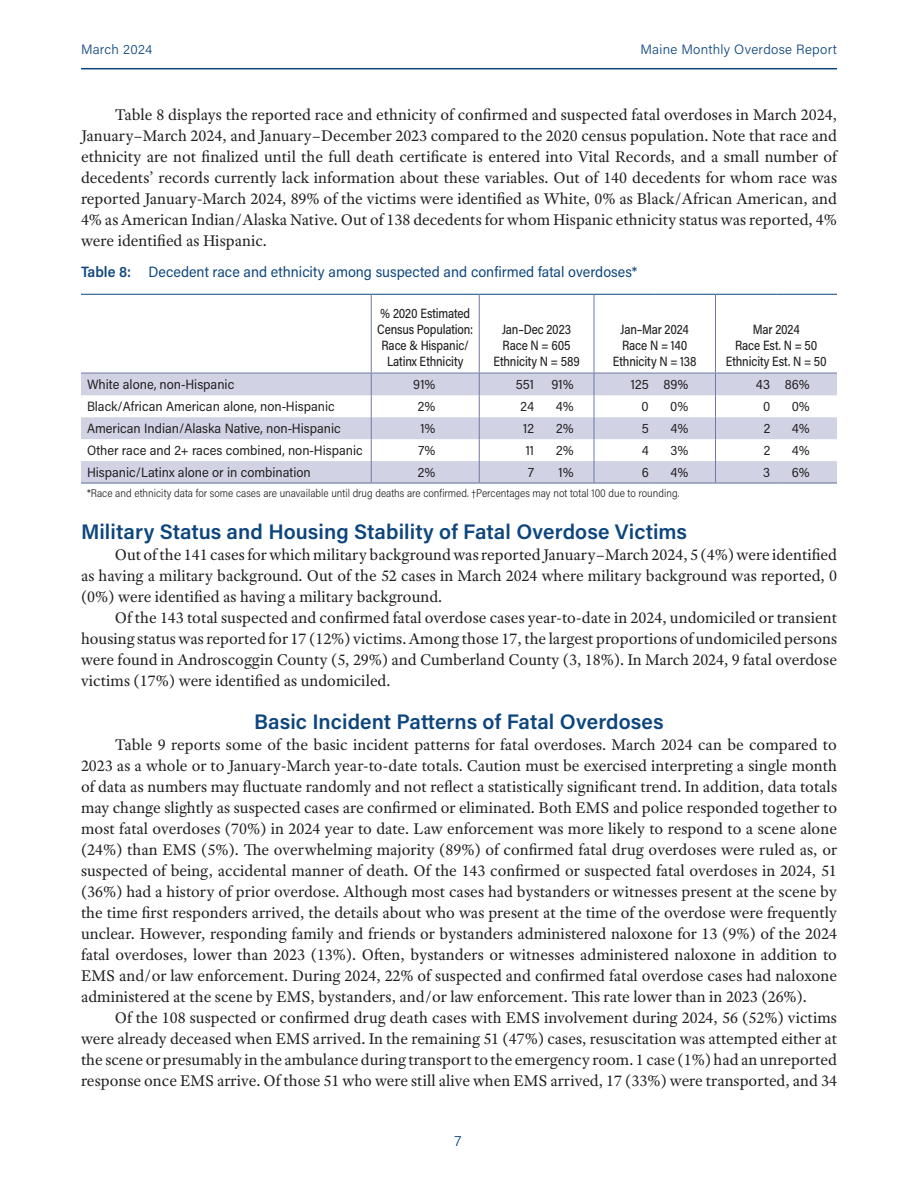
<style>
.page{position:relative;width:918px;height:1188px;background:#fff}
.page>*{position:absolute;margin:0;border:0;box-sizing:border-box;transform-origin:0 0}
.Table_text{font:600 21px "Acumin Pro";letter-spacing:.005em;color:#0d467e}
.Subhead_1{font:600 21px "Acumin Pro";letter-spacing:.005em;color:#0d467e}
.body_text{font:16.5px/21px "Adobe Text Pro";color:#231f20;text-align:justify}
.Table_caption{font:15px "Acumin Pro Semi Cond";color:#0d467e}
.t1{font:300 15px "Acumin Pro";color:#0d467e}
.Table_text-2{font:13.5px "Acumin Pro Semi Cond";color:#231f20}
.Table_hdr_row{font:500 13.5px/16.2px "Acumin Pro Semi Cond";letter-spacing:-.01em;color:#231f20;text-align:center;scale:.9 1}
.t2{font:300 13.5px "Acumin Pro";letter-spacing:.02em;color:#0d467e}
.Note{font:300 11.25px "Acumin Pro Semi Cond";color:#231f20;scale:.95 1}
.s1{font-weight:600}
</style>
<div class="page">
<hr style="left:81px;top:68px;width:756px;height:1px;background:#0d467e">
<svg style="left:81px;top:374px;width:756px;height:108px;fill:#d1d3e4"></svg>
<hr style="left:81px;top:294px;width:290px;height:1px;background:#0d467e">
<hr style="left:371px;top:294px;width:108px;height:1px;background:#0d467e">
<hr style="left:479px;top:294px;width:61px;height:1px;background:#0d467e">
<hr style="left:540px;top:294px;width:54px;height:1px;background:#0d467e">
<hr style="left:594px;top:294px;width:61px;height:1px;background:#0d467e">
<hr style="left:655px;top:294px;width:61px;height:1px;background:#0d467e">
<hr style="left:716px;top:294px;width:60px;height:1px;background:#0d467e">
<hr style="left:776px;top:294px;width:61px;height:1px;background:#0d467e">
<hr style="left:371px;top:295px;width:1px;height:78px;background:#6e7aa4">
<hr style="left:479px;top:295px;width:1px;height:78px;background:#6e7aa4">
<hr style="left:594px;top:295px;width:1px;height:78px;background:#6e7aa4">
<hr style="left:715px;top:295px;width:1px;height:78px;background:#6e7aa4">
<svg style="left:371px;top:374px;width:1px;height:108px"></svg>
<svg style="left:479px;top:374px;width:1px;height:108px"></svg>
<svg style="left:594px;top:374px;width:1px;height:108px"></svg>
<svg style="left:715px;top:374px;width:1px;height:108px"></svg>
<hr style="left:81px;top:373px;width:290px;height:1px;background:#6e7aa4">
<hr style="left:371px;top:373px;width:108px;height:1px;background:#6e7aa4">
<hr style="left:479px;top:373px;width:61px;height:1px;background:#6e7aa4">
<hr style="left:540px;top:373px;width:54px;height:1px;background:#6e7aa4">
<hr style="left:594px;top:373px;width:61px;height:1px;background:#6e7aa4">
<hr style="left:655px;top:373px;width:61px;height:1px;background:#6e7aa4">
<hr style="left:716px;top:373px;width:60px;height:1px;background:#6e7aa4">
<hr style="left:776px;top:373px;width:61px;height:1px;background:#6e7aa4">
<hr style="left:81px;top:482px;width:290px;height:2px;background:#6e7aa4">
<hr style="left:371px;top:482px;width:108px;height:2px;background:#6e7aa4">
<hr style="left:479px;top:482px;width:61px;height:2px;background:#6e7aa4">
<hr style="left:540px;top:482px;width:54px;height:2px;background:#6e7aa4">
<hr style="left:594px;top:482px;width:61px;height:2px;background:#6e7aa4">
<hr style="left:655px;top:482px;width:61px;height:2px;background:#6e7aa4">
<hr style="left:716px;top:482px;width:60px;height:2px;background:#6e7aa4">
<hr style="left:776px;top:482px;width:61px;height:2px;background:#6e7aa4">
<p class="t2" style="left:81px;top:40px;width:73px">March 2024</p>
<p class="t2" style="left:640px;top:40px;width:198px">Maine Monthly Overdose Report</p>
<p class="body_text" style="left:81px;top:104px;width:758px;text-indent:34px">Table 8 displays the reported race and ethnicity of confirmed and suspected fatal overdoses in March 2024, January–March 2024, and January–December 2023 compared to the 2020 census population. Note that race and ethnicity are not finalized until the full death certificate is entered into Vital Records, and a small number of decedents’ records currently lack information about these variables. Out of 140 decedents for whom race was reported January-March 2024, 89% of the victims were identified as White, 0% as Black/African American, and 4% as American Indian/Alaska Native. Out of 138 decedents for whom Hispanic ethnicity status was reported, 4% were identified as Hispanic.</p>
<p class="Table_caption" style="left:81px;top:262px;width:558px"><span class="s1">Table 8:</span> Decedent race and ethnicity among suspected and confirmed fatal overdoses*</p>
<p class="Table_hdr_row" style="left:377px;top:304px;width:108px">% 2020 Estimated<br>Census Population:<br>Race &amp; Hispanic/<br>Latinx Ethnicity</p>
<p class="Table_hdr_row" style="left:493px;top:321px;width:97px">Jan–Dec 2023<br>Race N = 605<br>Ethnicity N = 589</p>
<p class="Table_hdr_row" style="left:613px;top:321px;width:95px">Jan–Mar 2024<br>Race N = 140<br>Ethnicity N = 138</p>
<p class="Table_hdr_row" style="left:726px;top:321px;width:114px">Mar 2024<br>Race Est. N = 50<br>Ethnicity Est. N = 50</p>
<p class="Table_text-2" style="left:87px;top:375px;width:149px">White alone, non-Hispanic</p>
<p class="Table_text-2" style="left:413px;top:375px;width:24px">91%</p>
<p class="Table_text-2" style="left:516px;top:375px;width:20px">551</p>
<p class="Table_text-2" style="left:551px;top:375px;width:24px">91%</p>
<p class="Table_text-2" style="left:631px;top:375px;width:19px">125</p>
<p class="Table_text-2" style="left:663px;top:375px;width:27px">89%</p>
<p class="Table_text-2" style="left:756px;top:375px;width:16px">43</p>
<p class="Table_text-2" style="left:785px;top:375px;width:27px">86%</p>
<p class="Table_text-2" style="left:87px;top:397px;width:249px">Black/African American alone, non-Hispanic</p>
<p class="Table_text-2" style="left:418px;top:397px;width:19px">2%</p>
<p class="Table_text-2" style="left:521px;top:397px;width:15px">24</p>
<p class="Table_text-2" style="left:556px;top:397px;width:20px">4%</p>
<p class="Table_text-2" style="left:642px;top:397px;width:9px">0</p>
<p class="Table_text-2" style="left:670px;top:397px;width:20px">0%</p>
<p class="Table_text-2" style="left:763px;top:397px;width:9px">0</p>
<p class="Table_text-2" style="left:792px;top:397px;width:20px">0%</p>
<p class="Table_text-2" style="left:87px;top:419px;width:255px">American Indian/Alaska Native, non-Hispanic</p>
<p class="Table_text-2" style="left:420px;top:419px;width:17px">1%</p>
<p class="Table_text-2" style="left:523px;top:419px;width:12px">12</p>
<p class="Table_text-2" style="left:556px;top:419px;width:19px">2%</p>
<p class="Table_text-2" style="left:642px;top:419px;width:9px">5</p>
<p class="Table_text-2" style="left:670px;top:419px;width:20px">4%</p>
<p class="Table_text-2" style="left:764px;top:419px;width:8px">2</p>
<p class="Table_text-2" style="left:792px;top:419px;width:20px">4%</p>
<p class="Table_text-2" style="left:87px;top:441px;width:277px">Other race and 2+ races combined, non-Hispanic</p>
<p class="Table_text-2" style="left:419px;top:441px;width:18px">7%</p>
<p class="Table_text-2" style="left:526px;top:441px;width:10px">11</p>
<p class="Table_text-2" style="left:556px;top:441px;width:19px">2%</p>
<p class="Table_text-2" style="left:642px;top:441px;width:8px">4</p>
<p class="Table_text-2" style="left:670px;top:441px;width:20px">3%</p>
<p class="Table_text-2" style="left:764px;top:441px;width:8px">2</p>
<p class="Table_text-2" style="left:792px;top:441px;width:20px">4%</p>
<p class="Table_text-2" style="left:87px;top:463px;width:225px">Hispanic/Latinx alone or in combination</p>
<p class="Table_text-2" style="left:418px;top:463px;width:19px">2%</p>
<p class="Table_text-2" style="left:528px;top:463px;width:7px">7</p>
<p class="Table_text-2" style="left:559px;top:463px;width:17px">1%</p>
<p class="Table_text-2" style="left:642px;top:463px;width:9px">6</p>
<p class="Table_text-2" style="left:670px;top:463px;width:20px">4%</p>
<p class="Table_text-2" style="left:763px;top:463px;width:8px">3</p>
<p class="Table_text-2" style="left:792px;top:463px;width:20px">6%</p>
<p class="Note" style="left:87px;top:486px;width:625px">*Race and ethnicity data for some cases are unavailable until drug deaths are confirmed. †Percentages may not total 100 due to rounding.</p>
<p class="Table_text" style="left:81px;top:517px;width:608px">Military Status and Housing Stability of Fatal Overdose Victims</p>
<p class="body_text" style="left:81px;top:544px;width:758px;text-indent:34px">Out of the 141 cases for which military background was reported January–March 2024, 5 (4%) were identified as having a military background. Out of the 52 cases in March 2024 where military background was reported, 0 (0%) were identified as having a military background.</p>
<p class="body_text" style="left:81px;top:607px;width:758px;text-indent:34px">Of the 143 total suspected and confirmed fatal overdose cases year-to-date in 2024, undomiciled or transient housing status was reported for 17 (12%) victims. Among those 17, the largest proportions of undomiciled persons were found in Androscoggin County (5, 29%) and Cumberland County (3, 18%). In March 2024, 9 fatal overdose victims (17%) were identified as undomiciled.</p>
<h2 class="Subhead_1" style="left:254px;top:707px;width:411px">Basic Incident Patterns of Fatal Overdoses</h2>
<p class="body_text" style="left:81px;top:734px;width:758px;text-indent:34px">Table 9 reports some of the basic incident patterns for fatal overdoses. March 2024 can be compared to 2023 as a whole or to January-March year-to-date totals. Caution must be exercised interpreting a single month of data as numbers may fluctuate randomly and not reflect a statistically significant trend. In addition, data totals may change slightly as suspected cases are confirmed or eliminated. Both EMS and police responded together to most fatal overdoses (70%) in 2024 year to date. Law enforcement was more likely to respond to a scene alone (24%) than EMS (5%). The overwhelming majority (89%) of confirmed fatal drug overdoses were ruled as, or suspected of being, accidental manner of death. Of the 143 confirmed or suspected fatal overdoses in 2024, 51 (36%) had a history of prior overdose. Although most cases had bystanders or witnesses present at the scene by the time first responders arrived, the details about who was present at the time of the overdose were frequently unclear. However, responding family and friends or bystanders administered naloxone for 13 (9%) of the 2024 fatal overdoses, lower than 2023 (13%). Often, bystanders or witnesses administered naloxone in addition to EMS and/or law enforcement. During 2024, 22% of suspected and confirmed fatal overdose cases had naloxone administered at the scene by EMS, bystanders, and/or law enforcement. This rate lower than in 2023 (26%).</p>
<p class="body_text" style="left:81px;top:1007px;width:758px;text-indent:34px">Of the 108 suspected or confirmed drug death cases with EMS involvement during 2024, 56 (52%) victims were already deceased when EMS arrived. In the remaining 51 (47%) cases, resuscitation was attempted either at the scene or presumably in the ambulance during transport to the emergency room. 1 case (1%) had an unreported response once EMS arrive. Of those 51 who were still alive when EMS arrived, 17 (33%) were transported, and 34</p>
<p class="t1" style="left:454px;top:1131px;width:9px">7</p>
</div>
